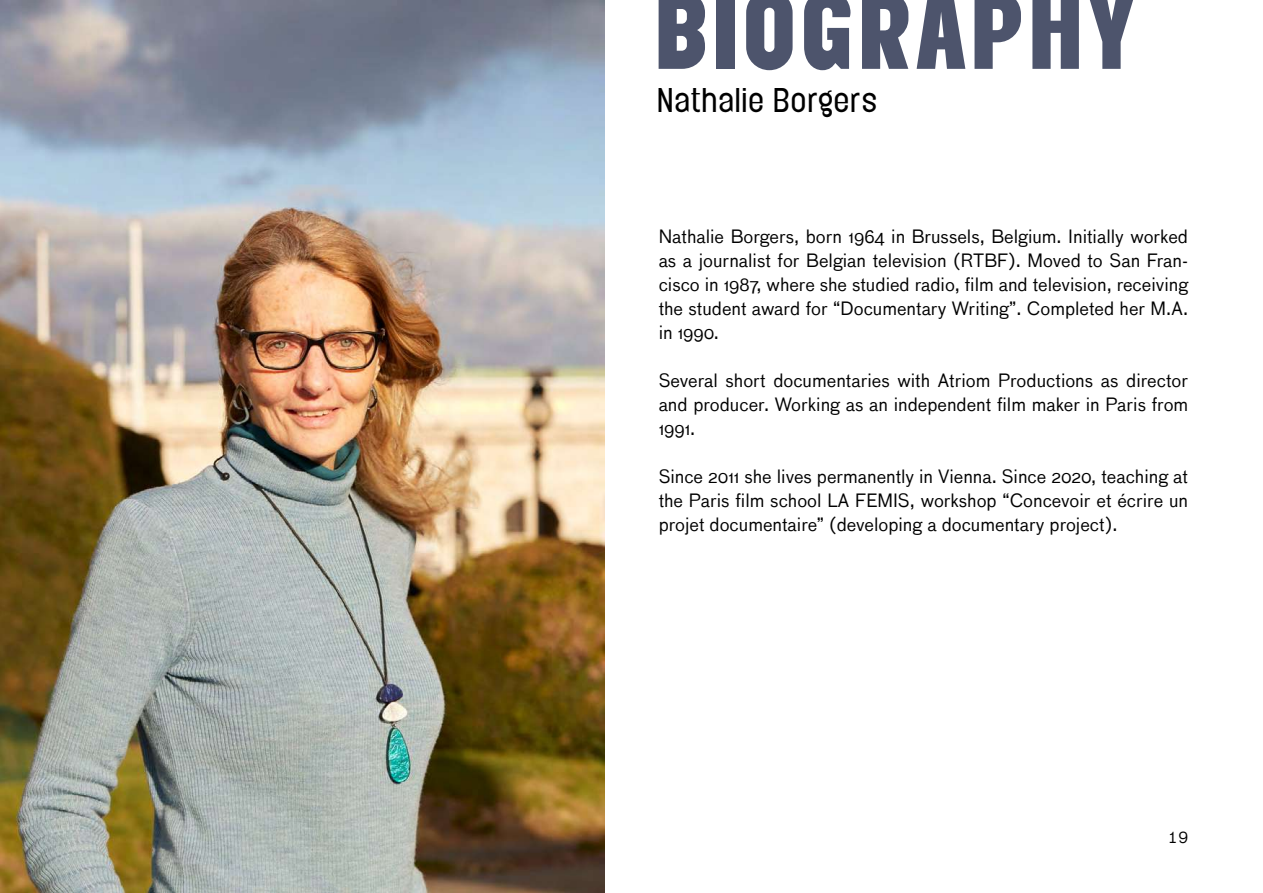
<style>
.page{position:relative;width:1263px;height:893px;background:#fff}
.page>*{position:absolute;margin:0;border:0;box-sizing:border-box;transform-origin:0 0}
.t1{font:900 97.5px "Elephant";letter-spacing:.01em;color:#4d546c}
.t2{font:300 30px "Elephant";color:#000}
.t3{font:18px/24px "Bau";color:#000;text-align:justify}
.t4{font:15px "Bau TF";color:#000}
</style>
<div class="page">
<img style="left:0;top:0;width:604px;height:893px">
<h1 class="t1" style="left:653px;top:-31px;width:484px">BIOGRAPHY</h1>
<h2 class="t2" style="left:657px;top:82px;width:222px">Nathalie Borgers</h2>
<p class="t3" style="left:659px;top:224px;width:531px">Nathalie Borgers, born 1964 in Brussels, Belgium. Initially worked as a journalist for Belgian television (RTBF). Moved to San Fran&shy;cisco in 1987, where she studied radio, film and television, receiving the student award for “Documentary Writing”. Completed her M.A. in 1990.</p>
<p class="t3" style="left:659px;top:368px;width:531px">Several short documentaries with Atriom Productions as director and producer. Working as an independent film maker in Paris from 1991.</p>
<p class="t3" style="left:659px;top:464px;width:531px">Since 2011 she lives permanently in Vienna. Since 2020, teaching at the Paris film school LA FEMIS, workshop “Concevoir et écrire un projet documentaire” (developing a documentary project).</p>
<p class="t4" style="left:1167px;top:828px;width:22px">19</p>
</div>
